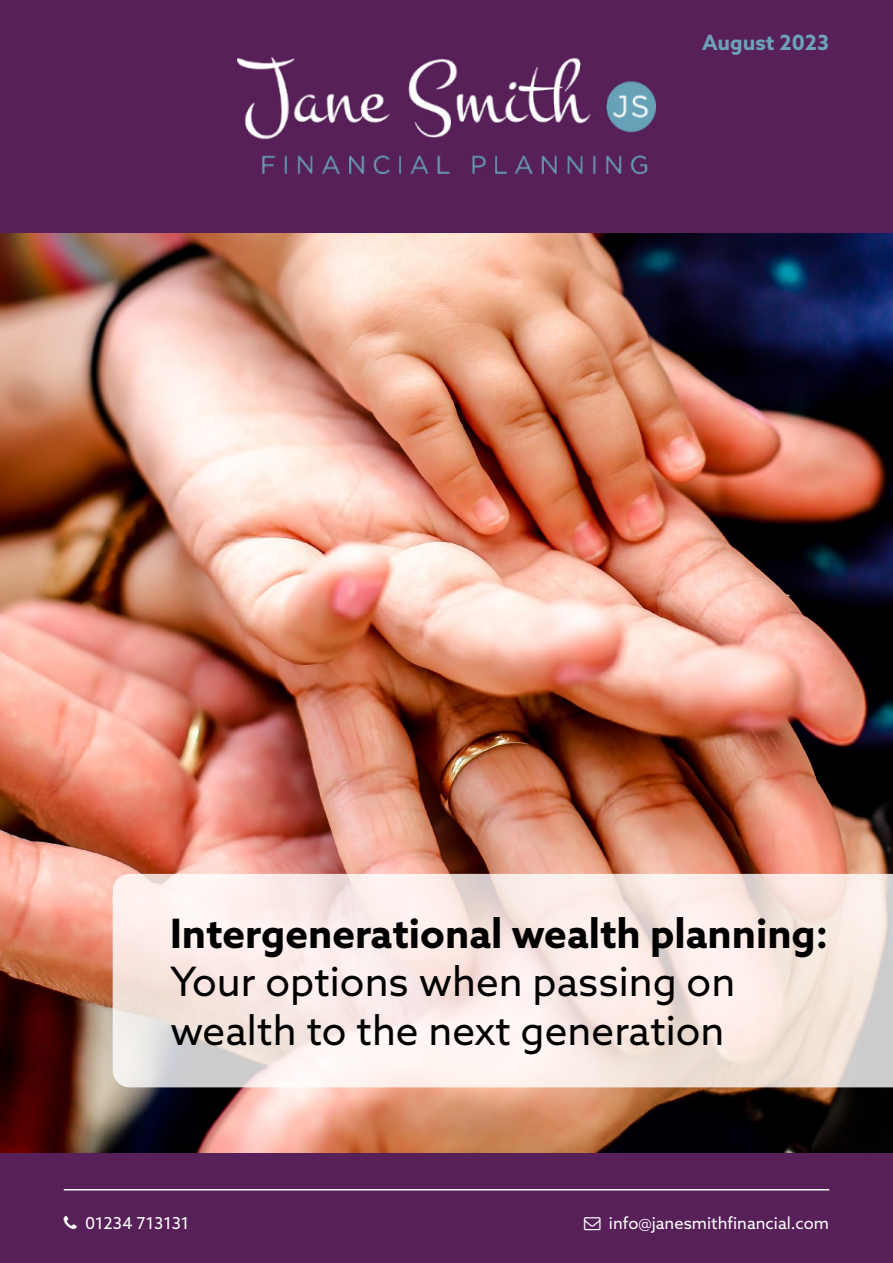
<style>
.page{position:relative;width:893px;height:1263px;background:#fff}
.page>*{position:absolute;margin:0;border:0;box-sizing:border-box;transform-origin:0 0}
.t1{font:40.5px/48.6px "Azo Sans";color:#000}
.t2{font:700 40.5px "Azo Sans";color:#000}
.t3{font:700 21px "Azo Sans";color:#6da2ba}
.t4{font:16.5px "Azo Sans";color:#fff}
</style>
<div class="page">
<div style="left:0;top:0;width:893px;height:264px;background:#582059"></div>
<img style="left:0;top:234px;width:893px;height:919px">
<div style="left:0;top:1153px;width:893px;height:110px;background:#582059"></div>
<svg style="left:113px;top:874px;width:780px;height:213px;fill:#faebe7"></svg>
<hr style="left:64px;top:1189px;width:765px;height:1px;background:#fff">
<img style="left:237px;top:57px;width:418px;height:116px">
<p class="t3" style="left:702px;top:29px;width:128px">August 2023</p>
<p class="t2" style="left:170px;top:906px;width:660px">Intergenerational wealth planning:</p>
<p class="t1" style="left:170px;top:957px;width:567px">Your options when passing on wealth to the next generation</p>
<p class="t4" style="left:85px;top:1212px;width:106px">01234 713131</p>
<p class="t4" style="left:609px;top:1212px;width:222px">info@janesmithfinancial.com</p>
</div>
